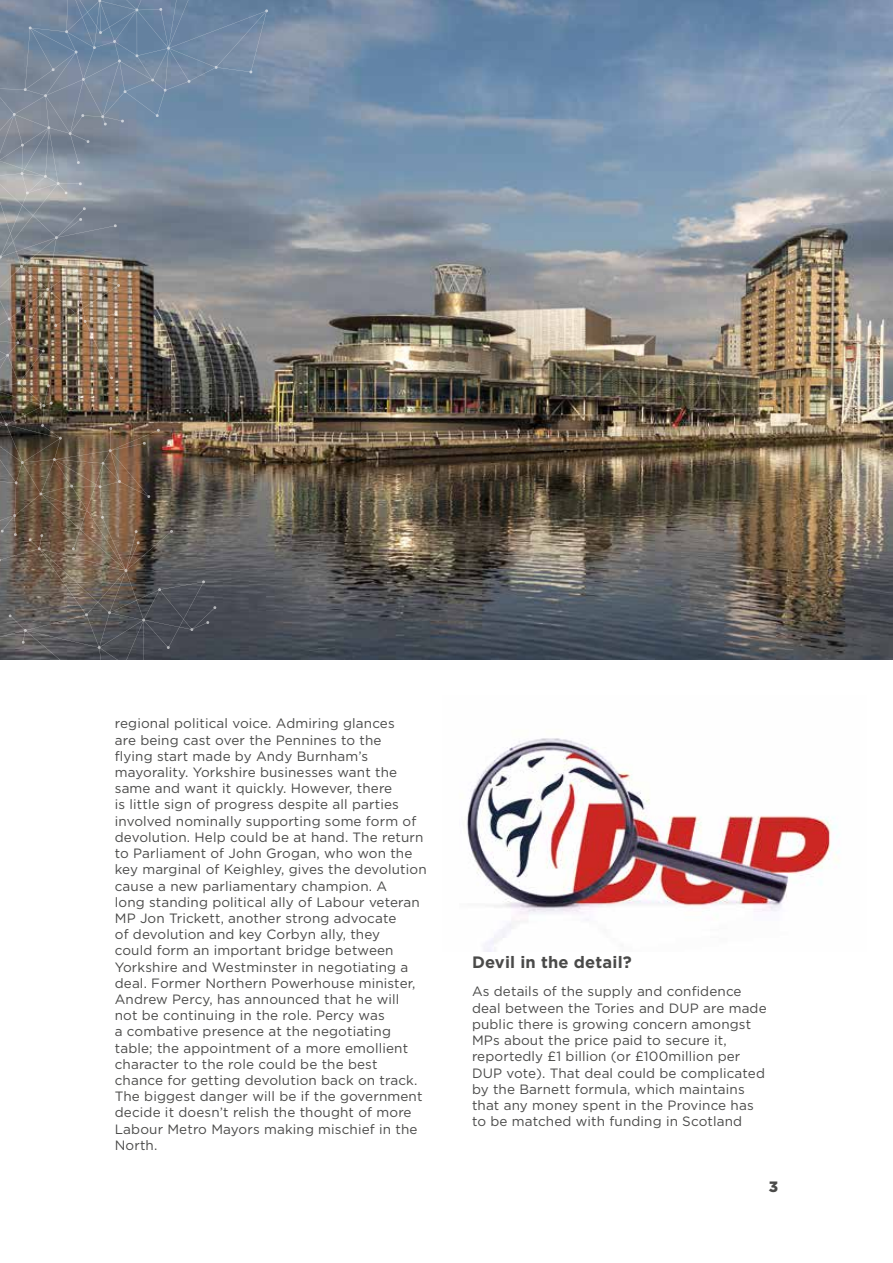
<style>
.page{position:relative;width:893px;height:1263px;background:#fff}
.page>*{position:absolute;margin:0;border:0;box-sizing:border-box;transform-origin:0 0}
.t1{font:700 16.5px "Gotham";letter-spacing:.01em;color:#4a4a49}
.t2{font:900 15px "Gotham";color:#4a4a49}
.t3{font:13.5px/16.2px "Gotham";letter-spacing:.01em;color:#4a4a49}
</style>
<div class="page">
<img style="left:467px;top:738px;width:373px;height:213px">
<img style="left:351px;top:0;width:542px;height:660px">
<img style="left:0;top:0;width:351px;height:660px">
<p class="t3" style="left:115px;top:715px;width:313px">regional political voice. Admiring glances<br>are being cast over the Pennines to the<br>flying start made by Andy Burnham’s mayorality. Yorkshire businesses want the same and want it quickly. However, there<br>is little sign of progress despite all parties involved nominally supporting some form of devolution. Help could be at hand. The return to Parliament of John Grogan, who won the key marginal of Keighley, gives the devolution cause a new parliamentary champion. A<br>long standing political ally of Labour veteran MP Jon Trickett, another strong advocate<br>of devolution and key Corbyn ally, they<br>could form an important bridge between Yorkshire and Westminster in negotiating a deal. Former Northern Powerhouse minister, Andrew Percy, has announced that he will<br>not be continuing in the role. Percy was<br>a combative presence at the negotiating table; the appointment of a more emollient character to the role could be the best chance for getting devolution back on track.<br>The biggest danger will be if the government decide it doesn’t relish the thought of more Labour Metro Mayors making mischief in the North.</p>
<p class="t1" style="left:472px;top:951px;width:161px">Devil in the detail?</p>
<p class="t3" style="left:472px;top:983px;width:296px">As details of the supply and confidence deal between the Tories and DUP are made public there is growing concern amongst MPs about the price paid to secure it, reportedly £1 billion (or £100million per DUP vote). That deal could be complicated by the Barnett formula, which maintains that any money spent in the Province has to be matched with funding in Scotland</p>
<p class="t2" style="left:769px;top:1176px;width:11px">3</p>
</div>
